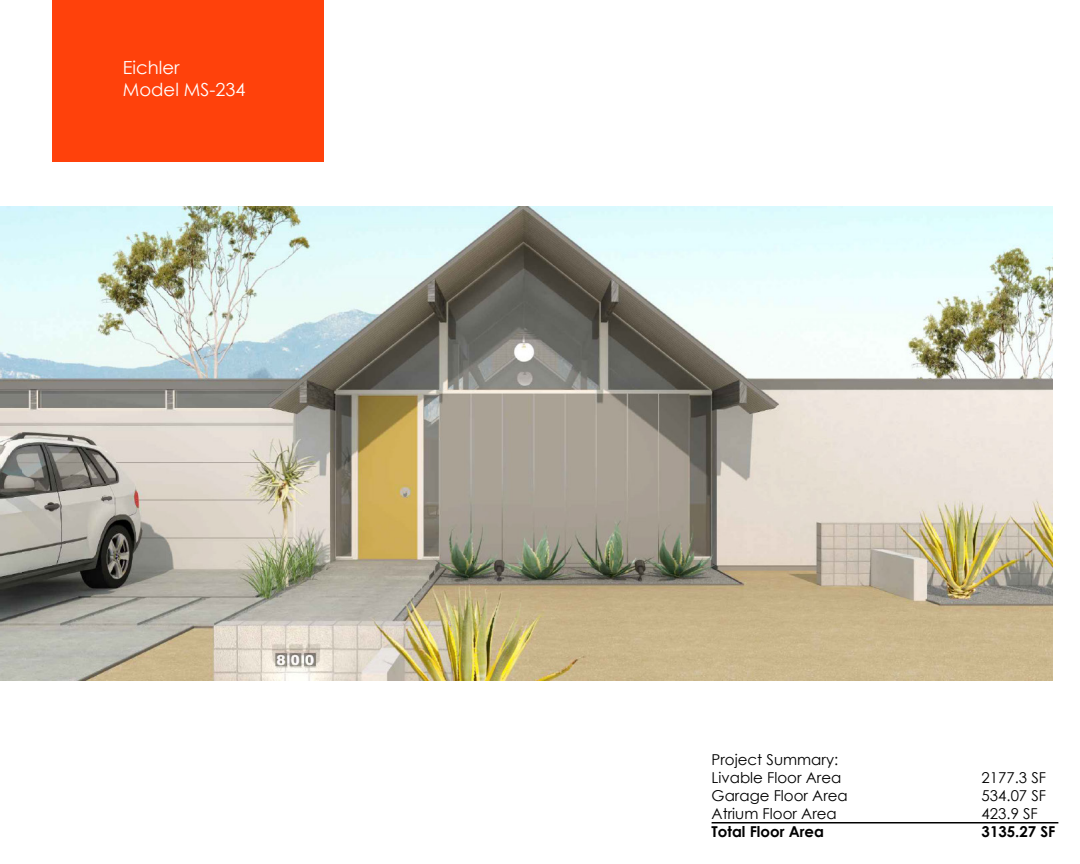
<style>
.page{position:relative;width:1080px;height:864px;background:#fff}
.page>*{position:absolute;margin:0;border:0;box-sizing:border-box;transform-origin:0 0}
.t1{font:18px "Century Gothic";color:#fff}
.t2{font:15px "Century Gothic";color:#000}
.t3{font:700 15px "Century Gothic";color:#000}
</style>
<div class="page">
<img style="left:0;top:207px;width:1053px;height:473px">
<div style="left:53px;top:0;width:271px;height:162px;background:#ff410b"></div>
<hr style="left:712px;top:822px;width:346px;height:2px;background:#000">
<p class="t1" style="left:123px;top:55px;width:58px">Eichler</p>
<p class="t1" style="left:123px;top:77px;width:124px">Model MS-234</p>
<p class="t2" style="left:712px;top:749px;width:128px">Project Summary:</p>
<p class="t2" style="left:712px;top:767px;width:131px">Livable Floor Area</p>
<p class="t2" style="left:982px;top:767px;width:66px">2177.3 SF</p>
<p class="t2" style="left:712px;top:785px;width:138px">Garage Floor Area</p>
<p class="t2" style="left:982px;top:785px;width:66px">534.07 SF</p>
<p class="t2" style="left:712px;top:803px;width:127px">Atrium Floor Area</p>
<p class="t2" style="left:982px;top:803px;width:58px">423.9 SF</p>
<p class="t3" style="left:712px;top:820px;width:114px">Total Floor Area</p>
<p class="t3" style="left:982px;top:820px;width:75px">3135.27 SF</p>
</div>
